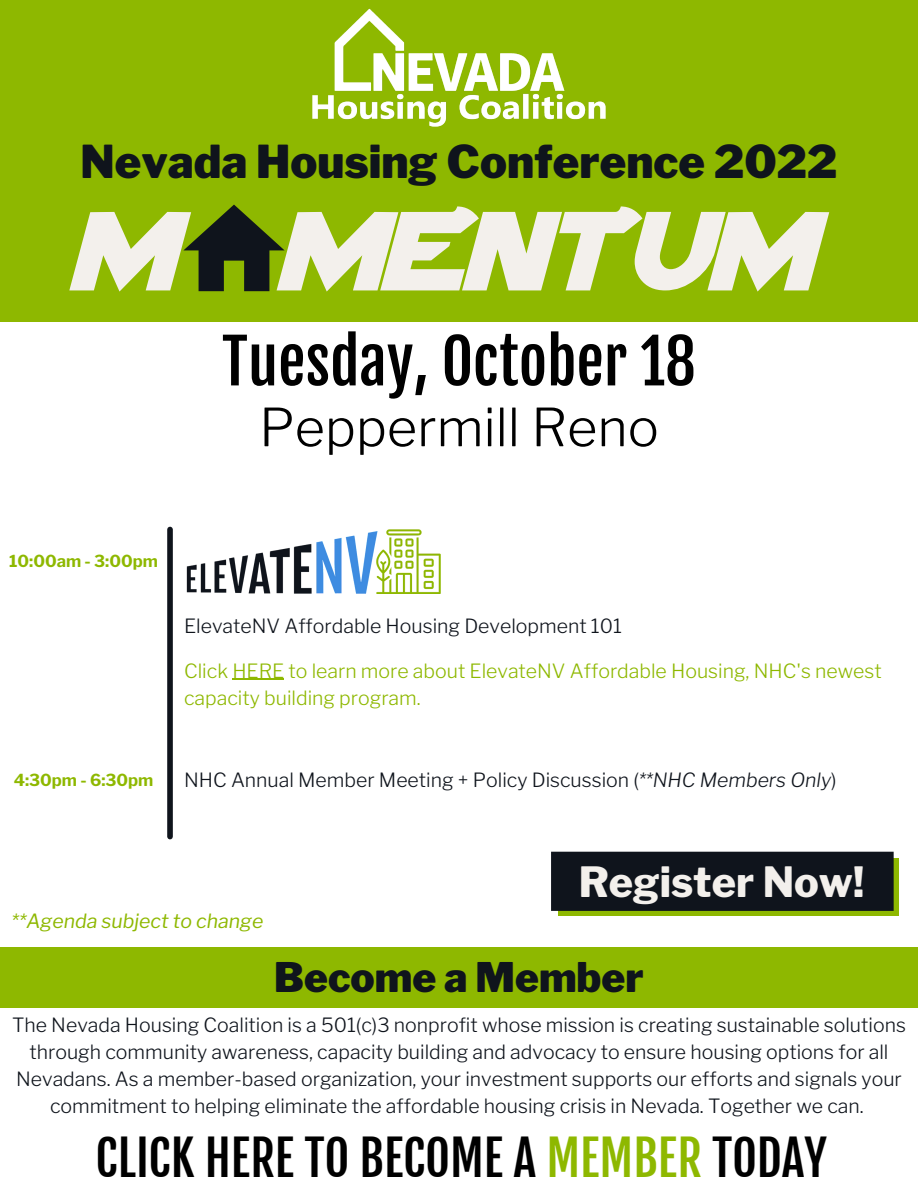
<style>
.page{position:relative;width:918px;height:1188px;background:#fff}
.page>*{position:absolute;margin:0;border:0;box-sizing:border-box;transform-origin:0 0}
.t1{font:italic 700 111.75px "Sigma Five";color:#f3f0ec}
.t2{font:60.9px "Fjalla One";color:#000}
.t3{font:300 52.2px "Libre Franklin";color:#000}
.t4{font:48px "Fjalla One";color:#000}
.t5{font:900 45px "Libre Franklin";color:#0f141c}
.t6{font:800 41.4px "Libre Franklin";color:#f3f0ec}
.t7{font:900 40.5px "Libre Franklin";color:#0f141c}
.t8{font:300 19.5px/27px "Libre Franklin";color:#0f141c;text-align:center}
.t9{font:300 19.5px/27px "Libre Franklin";color:#8eb800}
.t10{font:italic 19.5px "Libre Franklin";color:#8eb800}
.t11{font:700 16.5px "Libre Franklin";color:#8eb800}
.s1{font-style:italic}
.s2{color:#8eb800}
</style>
<div class="page">
<div style="left:0;top:0;width:918px;height:322px;background:#8eb800"></div>
<img style="left:312px;top:8px;width:294px;height:119px">
<svg style="left:183px;top:205px;width:102px;height:86px"></svg>
<div style="left:0;top:947px;width:918px;height:60px;background:#8eb800"></div>
<div style="left:167px;top:529px;width:6px;height:308px;background:#0f141c"></div>
<img style="left:186px;top:529px;width:255px;height:65px">
<hr style="left:232px;top:679px;width:52px;height:1px;background:#8eb800">
<div style="left:558px;top:859px;width:341px;height:57px;background:#8eb800"></div>
<div style="left:551px;top:852px;width:343px;height:59px;background:#0f141c"></div>
<h3 class="t5" style="left:81px;top:135px;width:758px">Nevada Housing Conference 2022</h3>
<h1 class="t1" style="left:71px;top:169px;width:743px">M MENTUM</h1>
<h2 class="t2" style="left:222px;top:324px;width:475px">Tuesday, October 18</h2>
<h3 class="t3" style="left:259px;top:396px;width:401px">Peppermill Reno</h3>
<p class="t11" style="left:9px;top:551px;width:150px">10:00am - 3:00pm</p>
<p class="t8" style="left:184px;top:612px;width:439px">ElevateNV Affordable Housing Development 101</p>
<p class="t9" style="left:184px;top:657px;width:699px">Click HERE to learn more about ElevateNV Affordable Housing, NHC's newest capacity building program.</p>
<p class="t11" style="left:14px;top:770px;width:141px">4:30pm - 6:30pm</p>
<p class="t8" style="left:184px;top:767px;width:654px">NHC Annual Member Meeting + Policy Discussion (<span class="s1">**NHC Members Only</span>)</p>
<p class="t10" style="left:12px;top:910px;width:253px">**Agenda subject to change</p>
<h3 class="t6" style="left:579px;top:857px;width:287px">Register Now!</h3>
<h3 class="t7" style="left:274px;top:953px;width:371px">Become a Member</h3>
<p class="t8" style="left:12px;top:1011px;width:895px">The Nevada Housing Coalition is a 501(c)3 nonprofit whose mission is creating sustainable solutions through community awareness, capacity building and advocacy to ensure housing options for all Nevadans. As a member-based organization, your investment supports our efforts and signals your commitment to helping eliminate the affordable housing crisis in Nevada. Together we can.</p>
<h3 class="t4" style="left:96px;top:1129px;width:733px">CLICK HERE TO BECOME A <span class="s2">MEMBER</span> TODAY</h3>
</div>
